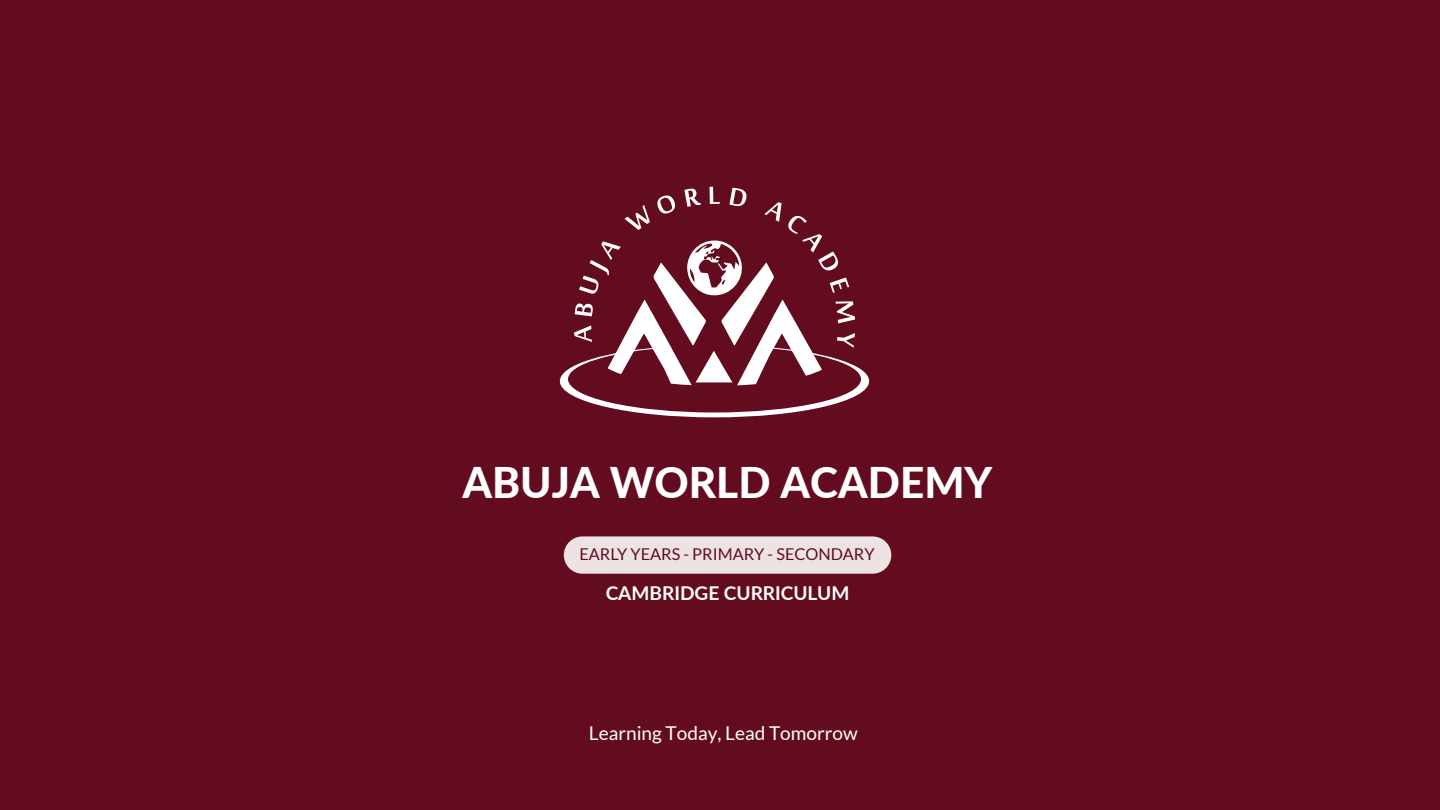
<style>
.page{position:relative;width:1440px;height:810px;background:#630b1f}
.page>*{position:absolute;margin:0;border:0;box-sizing:border-box;transform-origin:0 0}
.t1{font:800 42.3px "Lato";color:#fff}
.t2{font:19.05px "Lato";color:#fff}
.t3{font:700 19.05px "Lato";color:#fff}
.t4{font:16.27px "Lato";color:#630b1f}
</style>
<div class="page">
<svg style="left:560px;top:187px;width:309px;height:230px"></svg>
<div style="left:564px;top:536px;width:327px;height:38px;background:#ede3e5;border-radius:19px"></div>
<h1 class="t1" style="left:463px;top:451px;width:531px">ABUJA WORLD ACADEMY</h1>
<p class="t4" style="left:579px;top:546px;width:297px">EARLY YEARS - PRIMARY - SECONDARY</p>
<p class="t3" style="left:606px;top:579px;width:245px">CAMBRIDGE CURRICULUM</p>
<p class="t2" style="left:589px;top:723px;width:270px">Learning Today, Lead Tomorrow</p>
</div>
